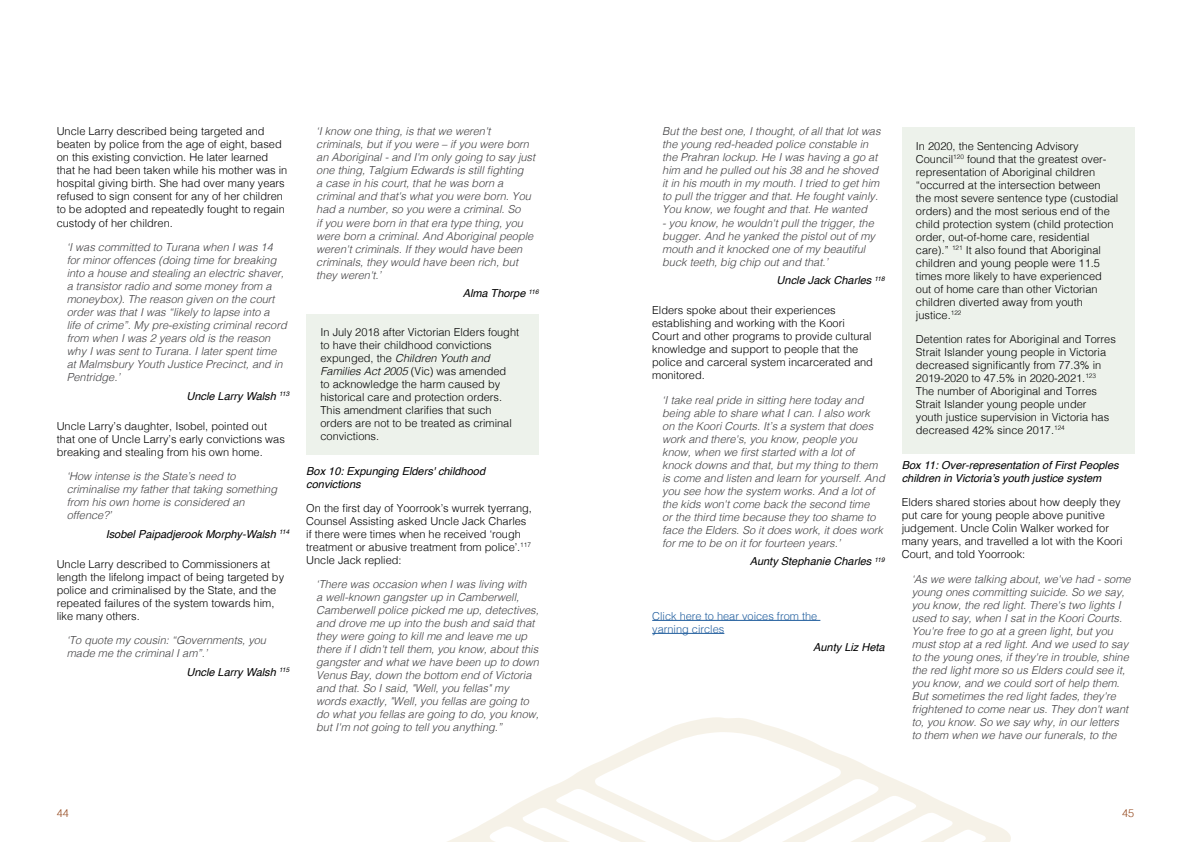
<style>
.page{position:relative;width:1191px;height:842px;background:#fff}
.page>*{position:absolute;margin:0;border:0;box-sizing:border-box;transform-origin:0 0}
.t1{font:italic 300 11px/13px "Helvetica";color:#414042}
.t2{font:300 11px/13px "Helvetica";color:#000}
.t3{font:italic 11px/13px "Helvetica";color:#000}
.t4{font:300 11px/13px "Helvetica";color:#215e9e}
.t5{font:300 11px "Helvetica";color:#964c22}
.s1{font-style:italic}
</style>
<div class="page">
<div style="left:306px;top:314px;width:233px;height:140px;background:#edf2eb"></div>
<hr style="left:652px;top:620px;width:168px;height:1px;background:#215e9e">
<hr style="left:652px;top:633px;width:72px;height:1px;background:#215e9e">
<div style="left:901px;top:128px;width:233px;height:326px;background:#edf2eb"></div>
<svg style="left:447px;top:717px;width:564px;height:125px"></svg>
<p class="t2" style="left:57px;top:124px;width:232px">Uncle Larry described being targeted and beaten by police from the age of eight, based on this existing conviction. He later learned that he had been taken while his mother was in hospital giving birth. She had over many years refused to sign consent for any of her children to be adopted and repeatedly fought to regain custody of her children.</p>
<p class="t1" style="left:67px;top:240px;width:222px">‘I was committed to Turana when I was 14 for minor offences (doing time for breaking into a house and stealing an electric shaver, a transistor radio and some money from a moneybox). The reason given on the court order was that I was “likely to lapse into a<br>life of crime”. My pre-existing criminal record from when I was 2 years old is the reason why I was sent to Turana. I later spent time at Malmsbury Youth Justice Precinct, and in Pentridge.’</p>
<p class="t3" style="left:186px;top:389px;width:104px">Uncle Larry Walsh <sup>113</sup></p>
<p class="t2" style="left:57px;top:418px;width:230px">Uncle Larry’s daughter, Isobel, pointed out that one of Uncle Larry’s early convictions was breaking and stealing from his own home.</p>
<p class="t1" style="left:67px;top:469px;width:212px">‘How intense is the State’s need to criminalise my father that taking something from his own home is considered an offence?’</p>
<p class="t3" style="left:106px;top:527px;width:185px">Isobel Paipadjerook Morphy-Walsh <sup>114</sup></p>
<p class="t2" style="left:57px;top:556px;width:229px">Uncle Larry described to Commissioners at length the lifelong impact of being targeted by police and criminalised by the State, and the repeated failures of the system towards him, like many others.</p>
<p class="t1" style="left:67px;top:633px;width:201px">‘To quote my cousin: “Governments, you made me the criminal I am”.’</p>
<p class="t3" style="left:186px;top:665px;width:104px">Uncle Larry Walsh <sup>115</sup></p>
<p class="t1" style="left:316px;top:124px;width:220px">‘I know one thing, is that we weren't criminals, but if you were – if you were born an Aboriginal - and I'm only going to say just one thing, Talgium Edwards is still fighting<br>a case in his court, that he was born a criminal and that's what you were born. You had a number, so you were a criminal. So<br>if you were born in that era type thing, you were born a criminal. And Aboriginal people weren't criminals. If they would have been criminals, they would have been rich, but they weren't.’</p>
<p class="t3" style="left:463px;top:287px;width:78px">Alma Thorpe <sup>116</sup></p>
<p class="t2" style="left:320px;top:325px;width:200px">In July 2018 after Victorian Elders fought to have their childhood convictions expunged, the <span class="s1">Children Youth and Families Act 2005</span> (Vic) was amended<br>to acknowledge the harm caused by historical care and protection orders.<br>This amendment clarifies that such orders are not to be treated as criminal convictions.</p>
<p class="t3" style="left:306px;top:464px;width:180px">Box 10: Expunging Elders' childhood convictions</p>
<p class="t2" style="left:306px;top:501px;width:227px">On the first day of Yoorrook’s wurrek tyerrang, Counsel Assisting asked Uncle Jack Charles if there were times when he received ‘rough treatment or abusive treatment from police’.<sup>117<br></sup>Uncle Jack replied:</p>
<p class="t1" style="left:316px;top:577px;width:224px">‘There was occasion when I was living with<br>a well-known gangster up in Camberwell, Camberwell police picked me up, detectives, and drove me up into the bush and said that they were going to kill me and leave me up there if I didn't tell them, you know, about this gangster and what we have been up to down Venus Bay, down the bottom end of Victoria and that. So I said, "Well, you fellas" my words exactly, "Well, you fellas are going to do what you fellas are going to do, you know, but I'm not going to tell you anything.”</p>
<p class="t1" style="left:662px;top:124px;width:220px">But the best one, I thought, of all that lot was the young red-headed police constable in the Prahran lockup. He I was having a go at him and he pulled out his 38 and he shoved it in his mouth in my mouth. I tried to get him to pull the trigger and that. He fought vainly.<br>You know, we fought and that. He wanted</p>
<p class="t1" style="left:662px;top:215px;width:214px">- you know, he wouldn't pull the trigger, the bugger. And he yanked the pistol out of my mouth and it knocked one of my beautiful buck teeth, big chip out and that.’</p>
<p class="t3" style="left:776px;top:274px;width:110px">Uncle Jack Charles <sup>118</sup></p>
<p class="t2" style="left:652px;top:303px;width:222px">Elders spoke about their experiences establishing and working with the Koori Court and other programs to provide cultural knowledge and support to people that the police and carceral system incarcerated and monitored.</p>
<p class="t1" style="left:662px;top:392px;width:224px">‘I take real pride in sitting here today and being able to share what I can. I also work on the Koori Courts. It’s a system that does work and there's, you know, people you know, when we first started with a lot of knock downs and that, but my thing to them is come and listen and learn for yourself. And you see how the system works. And a lot of the kids won't come back the second time<br>or the third time because they too shame to face the Elders. So it does work, it does work for me to be on it for fourteen years.’</p>
<p class="t3" style="left:749px;top:555px;width:136px">Aunty Stephanie Charles <sup>119</sup></p>
<p class="t4" style="left:652px;top:608px;width:167px">Click here to hear voices from the yarning circles</p>
<p class="t3" style="left:813px;top:641px;width:73px">Aunty Liz Heta</p>
<p class="t2" style="left:916px;top:138px;width:204px">In 2020, the Sentencing Advisory Council<sup>120</sup> found that the greatest over&shy;representation of Aboriginal children “occurred at the intersection between the most severe sentence type (custodial orders) and the most serious end of the child protection system (child protection order, out-of-home care, residential care).” <sup>121</sup> It also found that Aboriginal children and young people were 11.5 times more likely to have experienced out of home care than other Victorian children diverted away from youth justice.<sup>122</sup></p>
<p class="t2" style="left:916px;top:332px;width:201px">Detention rates for Aboriginal and Torres Strait Islander young people in Victoria decreased significantly from 77.3% in 2019-2020 to 47.5% in 2020-2021.<sup>123<br></sup>The number of Aboriginal and Torres Strait Islander young people under youth justice supervision in Victoria has decreased 42% since 2017.<sup>124</sup></p>
<p class="t3" style="left:901px;top:459px;width:218px">Box 11: Over-representation of First Peoples children in Victoria’s youth justice system</p>
<p class="t2" style="left:901px;top:495px;width:222px">Elders shared stories about how deeply they put care for young people above punitive judgement. Uncle Colin Walker worked for many years, and travelled a lot with the Koori Court, and told Yoorrook:</p>
<p class="t1" style="left:911px;top:572px;width:220px">‘As we were talking about, we've had - some young ones committing suicide. So we say, you know, the red light. There's two lights I used to say, when I sat in the Koori Courts.<br>You're free to go at a green light, but you must stop at a red light. And we used to say to the young ones, if they're in trouble, shine the red light more so us Elders could see it, you know, and we could sort of help them.<br>But sometimes the red light fades, they're frightened to come near us. They don't want to, you know. So we say why, in our letters to them when we have our funerals, to the</p>
<p class="t5" style="left:57px;top:804px;width:14px">44</p>
<p class="t5" style="left:1122px;top:804px;width:14px">45</p>
</div>
